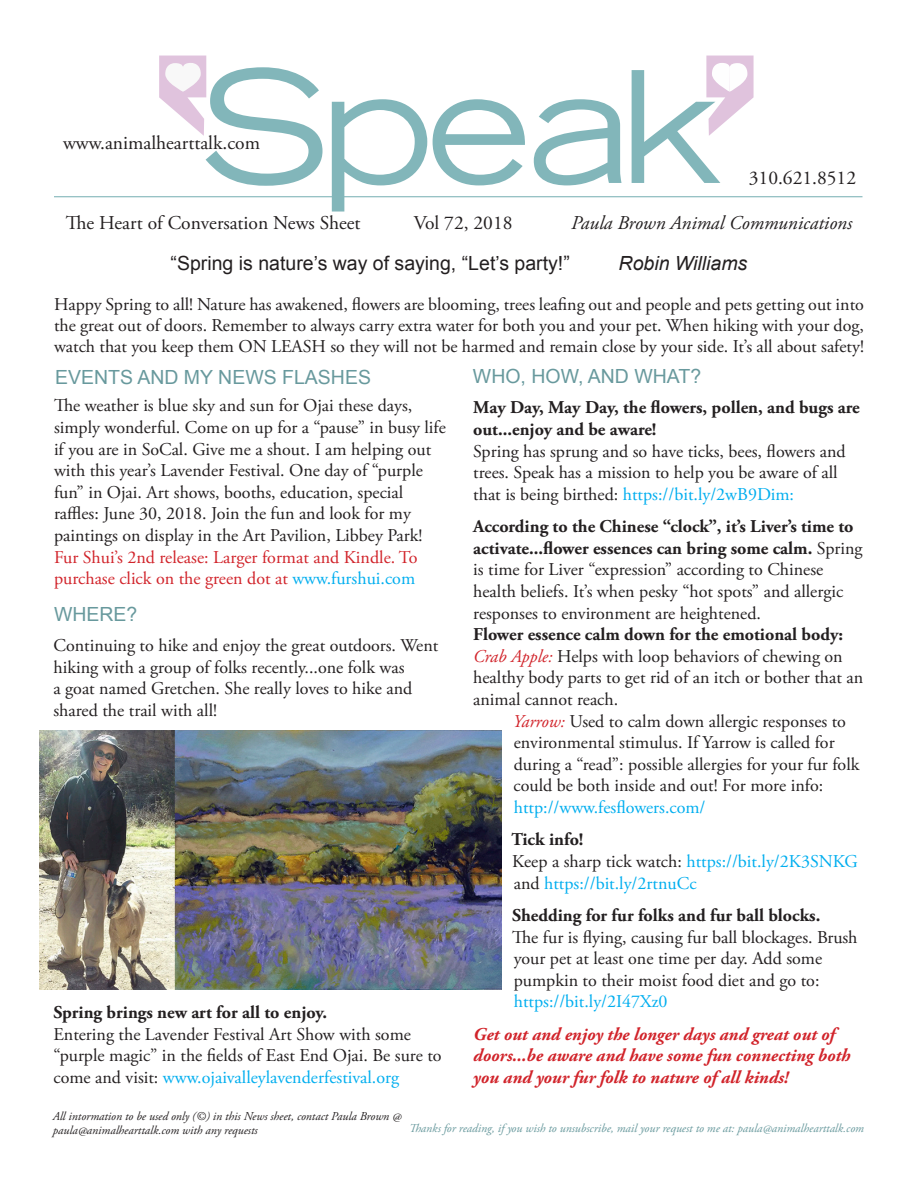
<style>
.page{position:relative;width:918px;height:1188px;background:#fff}
.page>*{position:absolute;margin:0;border:0;box-sizing:border-box;transform-origin:0 0}
.t1{font:19.5px "Adobe Garamond Pro";color:#231f20}
.t2{font:19.5px "Arial";color:#68999d}
.t3{font:19.5px "Arial";color:#231f20}
.t4{font:italic 19.5px "Adobe Garamond Pro";color:#231f20}
.t5{font:italic 19.5px "Arial";color:#231f20}
.t6{font:18px/21.6px "Adobe Garamond Pro";color:#231f20}
.t7{font:italic 700 18px/21.6px "Adobe Garamond Pro";color:#d1232a}
.t8{font:700 18px/21.6px "Adobe Garamond Pro";color:#231f20}
.t9{font:18px/21.6px "Adobe Garamond Pro";color:#00aeef}
.t10{font:italic 12px/14.4px "Adobe Garamond Pro";color:#231f20}
.t11{font:italic 12px "Adobe Garamond Pro";color:#68999d}
.s1{color:#d1232a}
.s2{color:#00aeef}
.s3{font-weight:700}
.s4{font-style:italic;color:#d1232a}
.s5{font-weight:700;color:#231f20}
.s6{color:#231f20}
</style>
<div class="page">
<svg style="left:332px;top:99px;width:95px;height:113px"></svg>
<svg style="left:433px;top:99px;width:92px;height:86px"></svg>
<svg style="left:534px;top:99px;width:88px;height:86px"></svg>
<svg style="left:632px;top:56px;width:122px;height:127px"></svg>
<svg style="left:159px;top:56px;width:164px;height:130px"></svg>
<hr style="left:54px;top:196px;width:808px;height:1px;background:#83b6ba">
<img style="left:39px;top:730px;width:462px;height:260px">
<p class="t1" style="left:63px;top:131px;width:199px">www.animalhearttalk.com</p>
<p class="t1" style="left:749px;top:166px;width:109px">310.621.8512</p>
<p class="t1" style="left:66px;top:211px;width:296px">The Heart of Conversation News Sheet</p>
<p class="t1" style="left:414px;top:211px;width:100px">Vol 72, 2018</p>
<p class="t4" style="left:571px;top:211px;width:283px">Paula Brown Animal Communications</p>
<p class="t3" style="left:171px;top:251px;width:401px">“Spring is nature’s way of saying, “Let’s party!”</p>
<p class="t5" style="left:619px;top:251px;width:130px">Robin Williams</p>
<p class="t6" style="left:54px;top:295px;width:812px;line-height:21px;text-align:justify">Happy Spring to all! Nature has awakened, flowers are blooming, trees leafing out and people and pets getting out into the great out of doors. Remember to always carry extra water for both you and your pet. When hiking with your dog, watch that you keep them ON LEASH so they will not be harmed and remain close by your side. It’s all about safety!</p>
<p class="t2" style="left:55px;top:364px;width:318px">EVENTS AND MY NEWS FLASHES</p>
<p class="t2" style="left:473px;top:364px;width:230px">WHO, HOW, AND WHAT?</p>
<p class="t6" style="left:54px;top:396px;width:393px">The weather is blue sky and sun for Ojai these days, simply wonderful. Come on up for a “pause” in busy life if you are in SoCal. Give me a shout. I am helping out with this year’s Lavender Festival. One day of “purple fun” in Ojai. Art shows, booths, education, special raffles: June 30, 2018. Join the fun and look for my paintings on display in the Art Pavilion, Libbey Park!<br><span class="s1">Fur Shui’s 2nd release: Larger format and Kindle. To purchase click on the green dot at</span> <span class="s2">www.furshui.com</span></p>
<p class="t2" style="left:54px;top:601px;width:85px">WHERE?</p>
<p class="t6" style="left:53px;top:635px;width:386px">Continuing to hike and enjoy the great outdoors. Went hiking with a group of folks recently...one folk was<br>a goat named Gretchen. She really loves to hike and shared the trail with all!</p>
<p class="t8" style="left:53px;top:1002px;width:275px">Spring brings new art for all to enjoy.</p>
<p class="t6" style="left:53px;top:1024px;width:390px">Entering the Lavender Festival Art Show with some “purple magic” in the fields of East End Ojai. Be sure to come and visit: <span class="s2">www.ojaivalleylavenderfestival.org</span></p>
<p class="t8" style="left:473px;top:397px;width:388px">May Day, May Day, the flowers, pollen, and bugs are out...enjoy and be aware!</p>
<p class="t6" style="left:473px;top:441px;width:374px">Spring has sprung and so have ticks, bees, flowers and trees. Speak has a mission to help you be aware of all that is being birthed: <span class="s2">https://bit.ly/2wB9Dim:</span></p>
<p class="t6" style="left:473px;top:516px;width:391px"><span class="s3">According to the Chinese “clock”, it’s Liver’s time to activate...flower essences can bring some calm.</span> Spring is time for Liver “expression” according to Chinese health beliefs. It’s when pesky “hot spots” and allergic responses to environment are heightened.</p>
<p class="t6" style="left:473px;top:624px;width:391px"><span class="s3">Flower essence calm down for the emotional body:<br></span><span class="s4">Crab Apple:</span> Helps with loop behaviors of chewing on healthy body parts to get rid of an itch or bother that an animal cannot reach.</p>
<p class="t6" style="left:513px;top:711px;width:348px"><span class="s4">Yarrow:</span> Used to calm down allergic responses to environmental stimulus. If Yarrow is called for during a “read”: possible allergies for your fur folk could be both inside and out! For more info: <span class="s2">http://www.fesflowers.com/</span></p>
<p class="t9" style="left:511px;top:830px;width:348px"><span class="s5">Tick info!<br></span><span class="s6">Keep a sharp tick watch:</span> https://bit.ly/2K3SNKG <span class="s6">and</span> https://bit.ly/2rtnuCc</p>
<p class="t6" style="left:512px;top:905px;width:347px"><span class="s3">Shedding for fur folks and fur ball blocks.<br></span>The fur is flying, causing fur ball blockages. Brush your pet at least one time per day. Add some pumpkin to their moist food diet and go to: <span class="s2">https://bit.ly/2I47Xz0</span></p>
<p class="t7" style="left:473px;top:1024px;width:379px">Get out and enjoy the longer days and great out of doors...be aware and have some fun connecting both you and your fur folk to nature of all kinds!</p>
<p class="t10" style="left:53px;top:1109px;width:350px">All intormation to be used only (©) in this News sheet, contact Paula Brown @ paula@animalhearttalk.com with any requests</p>
<p class="t11" style="left:409px;top:1121px;width:456px">Thanks for reading, if you wish to unsubscribe, mail your request to me at: paula@animalhearttalk.com</p>
</div>
